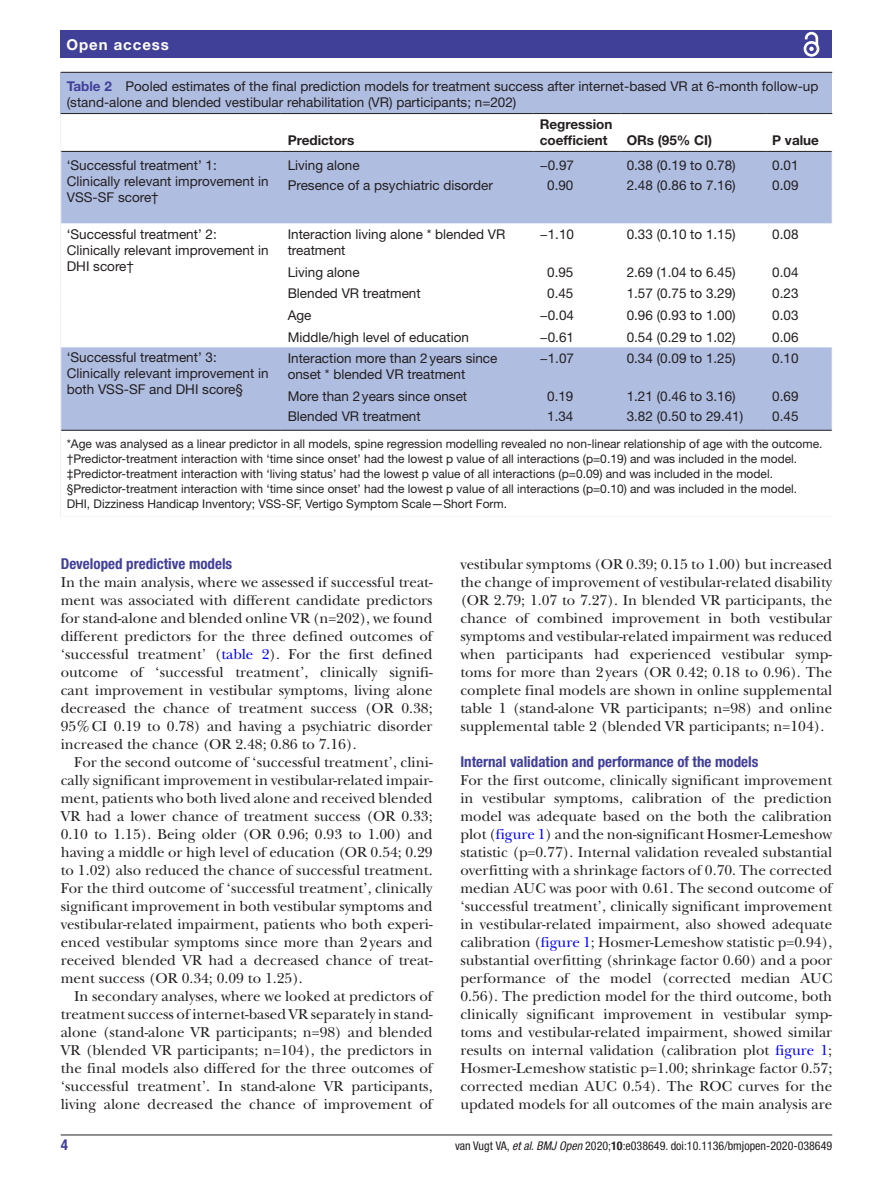
<style>
.page{position:relative;width:893px;height:1191px;background:#fff}
.page>*{position:absolute;margin:0;border:0;box-sizing:border-box;transform-origin:0 0}
.t1{font:15px/18px "New Baskerville";color:#231f20;text-align:justify}
.t2{font:700 condensed 15px "Helvetica Neue LT Std";color:#414099}
.t3{font:700 15px "Helvetica Neue LT Std";letter-spacing:.065em;color:#fff}
.t4{font:13.5px/16.2px "Helvetica Neue LT Std";color:#231f20}
.t5{font:700 13.5px/16.2px "Helvetica Neue LT Std";color:#231f20}
.t6{font:12px/15px "Helvetica Neue LT Std";color:#231f20}
.t7{font:condensed 12px "Helvetica Neue LT Std";color:#231f20}
.s1{font-weight:700;color:#414099}
.s2{color:#00f}
.s3{font-style:italic}
.s4{font-weight:700}
</style>
<div class="page">
<hr style="left:61px;top:1134px;width:771px;height:1px;background:#231f20">
<div style="left:61px;top:31px;width:771px;height:27px;background:#414099"></div>
<svg style="left:803px;top:31px;width:17px;height:26px"></svg>
<div style="left:61px;top:73px;width:771px;height:444px;background:#afbde1"></div>
<hr style="left:61px;top:72px;width:771px;height:1px;background:#231f20">
<div style="left:61px;top:114px;width:771px;height:403px;background:#fff"></div>
<svg style="left:61px;top:152px;width:771px;height:278px"></svg>
<hr style="left:61px;top:113px;width:221px;height:1px;background:#231f20">
<hr style="left:61px;top:151px;width:221px;height:1px;background:#231f20">
<hr style="left:282px;top:113px;width:252px;height:1px;background:#231f20">
<hr style="left:282px;top:151px;width:252px;height:1px;background:#231f20">
<hr style="left:534px;top:113px;width:87px;height:1px;background:#231f20">
<hr style="left:534px;top:151px;width:87px;height:1px;background:#231f20">
<hr style="left:621px;top:113px;width:145px;height:1px;background:#231f20">
<hr style="left:621px;top:151px;width:145px;height:1px;background:#231f20">
<hr style="left:766px;top:113px;width:66px;height:1px;background:#231f20">
<hr style="left:766px;top:151px;width:66px;height:1px;background:#231f20">
<hr style="left:282px;top:430px;width:252px;height:1px;background:#231f20">
<hr style="left:534px;top:430px;width:87px;height:1px;background:#231f20">
<hr style="left:621px;top:430px;width:145px;height:1px;background:#231f20">
<hr style="left:766px;top:430px;width:66px;height:1px;background:#231f20">
<hr style="left:61px;top:430px;width:221px;height:1px;background:#231f20">
<svg style="left:60px;top:151px;width:1px;height:23px"></svg>
<svg style="left:60px;top:261px;width:1px;height:86px"></svg>
<svg style="left:60px;top:385px;width:1px;height:45px"></svg>
<hr style="left:67px;top:447px;width:765px;height:1px;background:#fff">
<hr style="left:67px;top:462px;width:765px;height:1px;background:#fff">
<hr style="left:67px;top:477px;width:765px;height:1px;background:#fff">
<hr style="left:67px;top:492px;width:765px;height:1px;background:#fff">
<hr style="left:67px;top:507px;width:765px;height:1px;background:#fff">
<p class="t3" style="left:66px;top:35px;width:104px">Open access</p>
<p class="t4" style="left:67px;top:77px;width:753px"><span class="s1">Table 2</span> Pooled estimates of the final prediction models for treatment success after internet-based VR at 6-month follow-up (stand-alone and blended vestibular rehabilitation (VR) participants; n=202)</p>
<p class="t5" style="left:288px;top:132px;width:68px">Predictors</p>
<p class="t5" style="left:540px;top:116px;width:74px">Regression coefficient</p>
<p class="t5" style="left:627px;top:132px;width:87px">ORs (95% CI)</p>
<p class="t5" style="left:772px;top:132px;width:48px">P value</p>
<p class="t4" style="left:67px;top:157px;width:203px">‘Successful treatment’ 1:<br>Clinically relevant improvement in<br>VSS-SF score†</p>
<p class="t4" style="left:288px;top:157px;width:74px">Living alone</p>
<p class="t4" style="left:540px;top:157px;width:36px">−0.97</p>
<p class="t4" style="left:627px;top:157px;width:111px">0.38 (0.19 to 0.78)</p>
<p class="t4" style="left:772px;top:157px;width:28px">0.01</p>
<p class="t4" style="left:288px;top:177px;width:207px">Presence of a psychiatric disorder</p>
<p class="t4" style="left:547px;top:177px;width:28px">0.90</p>
<p class="t4" style="left:627px;top:177px;width:111px">2.48 (0.86 to 7.16)</p>
<p class="t4" style="left:772px;top:177px;width:28px">0.09</p>
<p class="t4" style="left:67px;top:226px;width:203px">‘Successful treatment’ 2:<br>Clinically relevant improvement in<br>DHI score†</p>
<p class="t4" style="left:288px;top:226px;width:219px">Interaction living alone * blended VR treatment</p>
<p class="t4" style="left:540px;top:226px;width:36px">−1.10</p>
<p class="t4" style="left:627px;top:226px;width:111px">0.33 (0.10 to 1.15)</p>
<p class="t4" style="left:772px;top:226px;width:28px">0.08</p>
<p class="t4" style="left:288px;top:263px;width:74px">Living alone</p>
<p class="t4" style="left:547px;top:263px;width:28px">0.95</p>
<p class="t4" style="left:627px;top:263px;width:111px">2.69 (1.04 to 6.45)</p>
<p class="t4" style="left:772px;top:263px;width:28px">0.04</p>
<p class="t4" style="left:288px;top:285px;width:135px">Blended VR treatment</p>
<p class="t4" style="left:547px;top:285px;width:28px">0.45</p>
<p class="t4" style="left:627px;top:285px;width:111px">1.57 (0.75 to 3.29)</p>
<p class="t4" style="left:772px;top:285px;width:28px">0.23</p>
<p class="t4" style="left:288px;top:307px;width:25px">Age</p>
<p class="t4" style="left:540px;top:307px;width:36px">−0.04</p>
<p class="t4" style="left:627px;top:307px;width:111px">0.96 (0.93 to 1.00)</p>
<p class="t4" style="left:772px;top:307px;width:28px">0.03</p>
<p class="t4" style="left:288px;top:328px;width:183px">Middle/high level of education</p>
<p class="t4" style="left:540px;top:328px;width:36px">−0.61</p>
<p class="t4" style="left:627px;top:328px;width:111px">0.54 (0.29 to 1.02)</p>
<p class="t4" style="left:772px;top:328px;width:28px">0.06</p>
<p class="t4" style="left:67px;top:349px;width:203px">‘Successful treatment’ 3:<br>Clinically relevant improvement in both VSS-SF and DHI score§</p>
<p class="t4" style="left:288px;top:350px;width:211px">Interaction more than 2years since onset * blended VR treatment</p>
<p class="t4" style="left:540px;top:350px;width:36px">−1.07</p>
<p class="t4" style="left:627px;top:350px;width:111px">0.34 (0.09 to 1.25)</p>
<p class="t4" style="left:772px;top:350px;width:28px">0.10</p>
<p class="t4" style="left:288px;top:388px;width:181px">More than 2years since onset</p>
<p class="t4" style="left:547px;top:388px;width:28px">0.19</p>
<p class="t4" style="left:627px;top:388px;width:111px">1.21 (0.46 to 3.16)</p>
<p class="t4" style="left:772px;top:388px;width:28px">0.69</p>
<p class="t4" style="left:288px;top:408px;width:135px">Blended VR treatment</p>
<p class="t4" style="left:547px;top:408px;width:28px">1.34</p>
<p class="t4" style="left:627px;top:408px;width:118px">3.82 (0.50 to 29.41)</p>
<p class="t4" style="left:772px;top:408px;width:28px">0.45</p>
<p class="t6" style="left:67px;top:436px;width:757px">*Age was analysed as a linear predictor in all models, spine regression modelling revealed no non-linear relationship of age with the outcome. †Predictor-treatment interaction with ‘time since onset’ had the lowest p value of all interactions (p=0.19) and was included in the model. ‡Predictor-treatment interaction with ‘living status’ had the lowest p value of all interactions (p=0.09) and was included in the model. §Predictor-treatment interaction with ‘time since onset’ had the lowest p value of all interactions (p=0.10) and was included in the model.<br>DHI, Dizziness Handicap Inventory; VSS-SF, Vertigo Symptom Scale—Short Form.</p>
<p class="t2" style="left:61px;top:555px;width:173px">Developed predictive models</p>
<p class="t1" style="left:61px;top:573px;width:373px">In the main analysis, where we assessed if successful treat&shy;ment was associated with different candidate predictors for stand-alone and blended online VR (n=202), we found different predictors for the three defined outcomes of ‘successful treatment’ (<span class="s2">table 2</span>). For the first defined outcome of ‘successful treatment’, clinically signifi&shy;cant improvement in vestibular symptoms, living alone decreased the chance of treatment success (OR 0.38; 95%CI 0.19 to 0.78) and having a psychiatric disorder increased the chance (OR 2.48; 0.86 to 7.16).</p>
<p class="t1" style="left:61px;top:753px;width:373px;text-indent:14px">For the second outcome of ‘successful treatment’, clini&shy;cally significant improvement in vestibular-related impair&shy;ment, patients who both lived alone and received blended VR had a lower chance of treatment success (OR 0.33; 0.10 to 1.15). Being older (OR 0.96; 0.93 to 1.00) and having a middle or high level of education (OR 0.54; 0.29 to 1.02) also reduced the chance of successful treatment.<br>For the third outcome of ‘successful treatment’, clinically significant improvement in both vestibular symptoms and vestibular-related impairment, patients who both experi&shy;enced vestibular symptoms since more than 2years and received blended VR had a decreased chance of treat&shy;ment success (OR 0.34; 0.09 to 1.25).</p>
<p class="t1" style="left:61px;top:987px;width:373px;text-indent:14px">In secondary analyses, where we looked at predictors of treatment success of internet-based VR separately in stand&shy;alone (stand-alone VR participants; n=98) and blended VR (blended VR participants; n=104), the predictors in the final models also differed for the three outcomes of ‘successful treatment’. In stand-alone VR participants, living alone decreased the chance of improvement of</p>
<p class="t1" style="left:460px;top:555px;width:373px">vestibular symptoms (OR 0.39; 0.15 to 1.00) but increased the change of improvement of vestibular-related disability (OR 2.79; 1.07 to 7.27). In blended VR participants, the chance of combined improvement in both vestibular symptoms and vestibular-related impairment was reduced when participants had experienced vestibular symp&shy;toms for more than 2years (OR 0.42; 0.18 to 0.96). The complete final models are shown in online supplemental table 1 (stand-alone VR participants; n=98) and online supplemental table 2 (blended VR participants; n=104).</p>
<p class="t2" style="left:460px;top:753px;width:300px">Internal validation and performance of the models</p>
<p class="t1" style="left:460px;top:771px;width:373px">For the first outcome, clinically significant improvement in vestibular symptoms, calibration of the prediction model was adequate based on the both the calibration plot (<span class="s2">figure 1</span>) and the non-significant Hosmer-Lemeshow statistic (p=0.77). Internal validation revealed substantial overfitting with a shrinkage factors of 0.70. The corrected median AUC was poor with 0.61. The second outcome of ‘successful treatment’, clinically significant improvement in vestibular-related impairment, also showed adequate calibration (<span class="s2">figure 1</span>; Hosmer-Lemeshow statistic p=0.94), substantial overfitting (shrinkage factor 0.60) and a poor performance of the model (corrected median AUC 0.56). The prediction model for the third outcome, both clinically significant improvement in vestibular symp&shy;toms and vestibular-related impairment, showed similar results on internal validation (calibration plot <span class="s2">figure 1</span>; Hosmer-Lemeshow statistic p=1.00; shrinkage factor 0.57; corrected median AUC 0.54). The ROC curves for the updated models for all outcomes of the main analysis are</p>
<p class="t2" style="left:61px;top:1135px;width:9px">4</p>
<p class="t7" style="left:455px;top:1138px;width:379px">van Vugt VA, <span class="s3">et al</span>. <span class="s3">BMJ Open</span> 2020;<span class="s4">10</span>:e038649. doi:10.1136/bmjopen-2020-038649</p>
</div>
